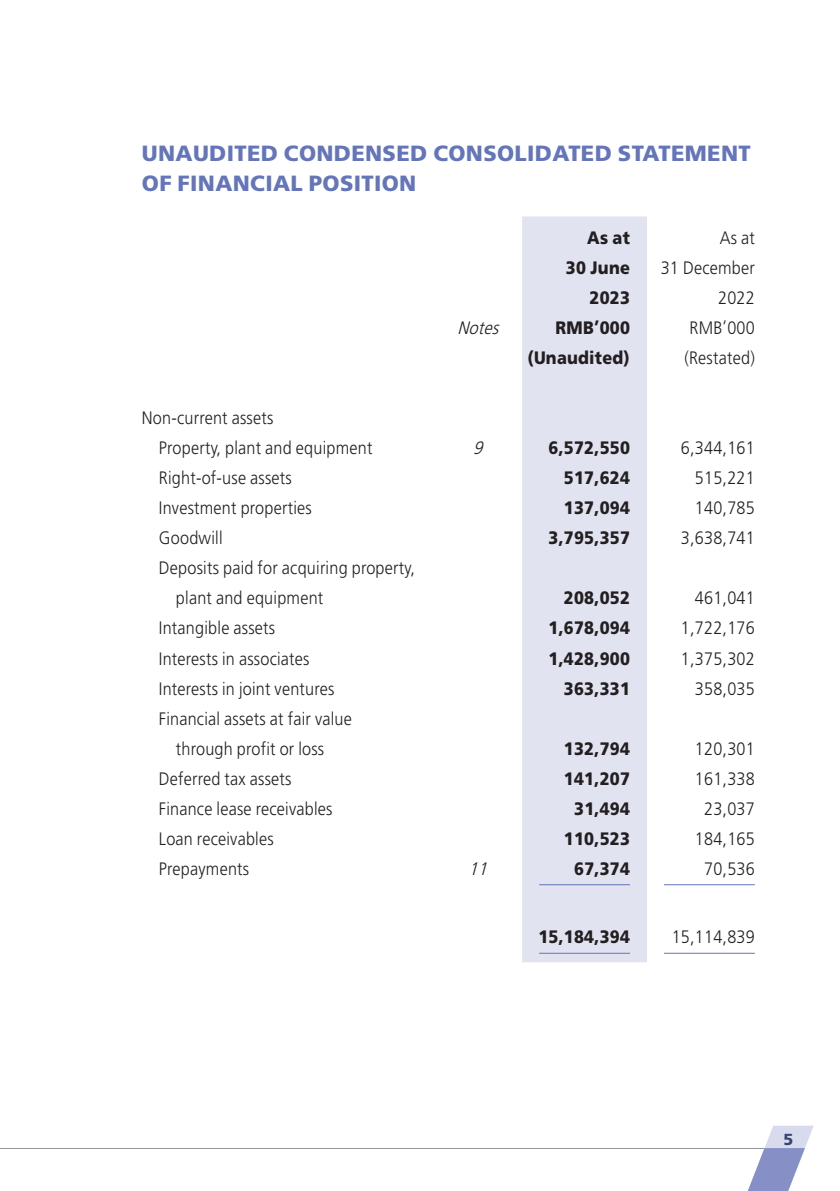
<style>
.page{position:relative;width:840px;height:1191px;background:#fff}
.page>*{position:absolute;margin:0;border:0;box-sizing:border-box;transform-origin:0 0}
.Heading_1{font:900 22px/30px "Frutiger LT Std";letter-spacing:.015em;color:#6475b9}
.Body_Text{font:300 18px/30px "Frutiger LT Std";letter-spacing:.015em;color:#231f20;scale:.9 1}
.Body_Text-2{font:900 18px "Frutiger LT Std";letter-spacing:.015em;color:#231f20;scale:.9 1}
.Body_Text-3{font:italic 300 18px "Frutiger LT Std";color:#231f20;scale:.9 1}
.t1{font:900 16px "Frutiger LT Std";color:#38436f}
</style>
<div class="page">
<hr style="left:0;top:1148px;width:803px;height:1px;background:#939598">
<svg style="left:748px;top:1125px;width:65px;height:66px"></svg>
<div style="left:522px;top:216px;width:124px;height:746px;background:#e1e3f1"></div>
<hr style="left:539px;top:884px;width:90px;height:1px;background:#6475b9">
<hr style="left:663px;top:884px;width:91px;height:1px;background:#6475b9">
<hr style="left:539px;top:952px;width:90px;height:1px;background:#6475b9">
<hr style="left:663px;top:952px;width:91px;height:1px;background:#6475b9">
<p class="Heading_1" style="left:142px;top:138px;width:610px">UNAUDITED CONDENSED CONSOLIDATED STATEMENT<br>OF FINANCIAL POSITION</p>
<p class="Body_Text-2" style="left:587px;top:227px;width:49px">As at</p>
<p class="Body_Text-2" style="left:565px;top:257px;width:73px">30 June</p>
<p class="Body_Text-2" style="left:589px;top:287px;width:46px">2023</p>
<p class="Body_Text" style="left:719px;top:223px;width:41px">As at</p>
<p class="Body_Text" style="left:660px;top:253px;width:106px">31 December</p>
<p class="Body_Text" style="left:717px;top:283px;width:42px">2022</p>
<p class="Body_Text-3" style="left:457px;top:318px;width:53px">Notes</p>
<p class="Body_Text-2" style="left:555px;top:317px;width:84px">RMB’000</p>
<p class="Body_Text" style="left:689px;top:313px;width:74px">RMB’000</p>
<p class="Body_Text-2" style="left:527px;top:347px;width:115px">(Unaudited)</p>
<p class="Body_Text" style="left:684px;top:343px;width:80px">(Restated)</p>
<p class="Body_Text" style="left:142px;top:403px;width:147px">Non-current assets</p>
<p class="Body_Text" style="left:159px;top:433px;width:239px">Property, plant and equipment</p>
<p class="Body_Text-3" style="left:473px;top:438px;width:18px">9</p>
<p class="Body_Text-2" style="left:548px;top:437px;width:92px">6,572,550</p>
<p class="Body_Text" style="left:680px;top:433px;width:84px">6,344,161</p>
<p class="Body_Text" style="left:159px;top:463px;width:149px">Right-of-use assets</p>
<p class="Body_Text-2" style="left:563px;top:467px;width:75px">517,624</p>
<p class="Body_Text" style="left:694px;top:463px;width:68px">515,221</p>
<p class="Body_Text" style="left:159px;top:493px;width:171px">Investment properties</p>
<p class="Body_Text-2" style="left:563px;top:497px;width:75px">137,094</p>
<p class="Body_Text" style="left:694px;top:493px;width:68px">140,785</p>
<p class="Body_Text" style="left:159px;top:523px;width:72px">Goodwill</p>
<p class="Body_Text-2" style="left:548px;top:527px;width:92px">3,795,357</p>
<p class="Body_Text" style="left:680px;top:523px;width:84px">3,638,741</p>
<p class="Body_Text" style="left:176px;top:553px;width:267px;text-indent:-17px">Deposits paid for acquiring property, plant and equipment</p>
<p class="Body_Text-2" style="left:563px;top:587px;width:75px">208,052</p>
<p class="Body_Text" style="left:694px;top:583px;width:68px">461,041</p>
<p class="Body_Text" style="left:159px;top:613px;width:131px">Intangible assets</p>
<p class="Body_Text-2" style="left:548px;top:617px;width:92px">1,678,094</p>
<p class="Body_Text" style="left:680px;top:613px;width:84px">1,722,176</p>
<p class="Body_Text" style="left:159px;top:643px;width:169px">Interests in associates</p>
<p class="Body_Text-2" style="left:548px;top:647px;width:92px">1,428,900</p>
<p class="Body_Text" style="left:680px;top:643px;width:84px">1,375,302</p>
<p class="Body_Text" style="left:159px;top:673px;width:196px">Interests in joint ventures</p>
<p class="Body_Text-2" style="left:563px;top:677px;width:75px">363,331</p>
<p class="Body_Text" style="left:694px;top:673px;width:68px">358,035</p>
<p class="Body_Text" style="left:159px;top:703px;width:216px;text-align:center">Financial assets at fair value through profit or loss</p>
<p class="Body_Text-2" style="left:563px;top:737px;width:75px">132,794</p>
<p class="Body_Text" style="left:694px;top:733px;width:68px">120,301</p>
<p class="Body_Text" style="left:159px;top:763px;width:149px">Deferred tax assets</p>
<p class="Body_Text-2" style="left:563px;top:767px;width:75px">141,207</p>
<p class="Body_Text" style="left:694px;top:763px;width:68px">161,338</p>
<p class="Body_Text" style="left:159px;top:793px;width:194px">Finance lease receivables</p>
<p class="Body_Text-2" style="left:574px;top:797px;width:63px">31,494</p>
<p class="Body_Text" style="left:703px;top:793px;width:58px">23,037</p>
<p class="Body_Text" style="left:159px;top:823px;width:129px">Loan receivables</p>
<p class="Body_Text-2" style="left:563px;top:827px;width:75px">110,523</p>
<p class="Body_Text" style="left:694px;top:823px;width:68px">184,165</p>
<p class="Body_Text" style="left:159px;top:853px;width:102px">Prepayments</p>
<p class="Body_Text-3" style="left:468px;top:858px;width:28px">11</p>
<p class="Body_Text-2" style="left:574px;top:857px;width:63px">67,374</p>
<p class="Body_Text" style="left:703px;top:853px;width:58px">70,536</p>
<p class="Body_Text-2" style="left:538px;top:926px;width:103px">15,184,394</p>
<p class="Body_Text" style="left:671px;top:922px;width:94px">15,114,839</p>
<p class="t1" style="left:783px;top:1129px;width:11px">5</p>
</div>
